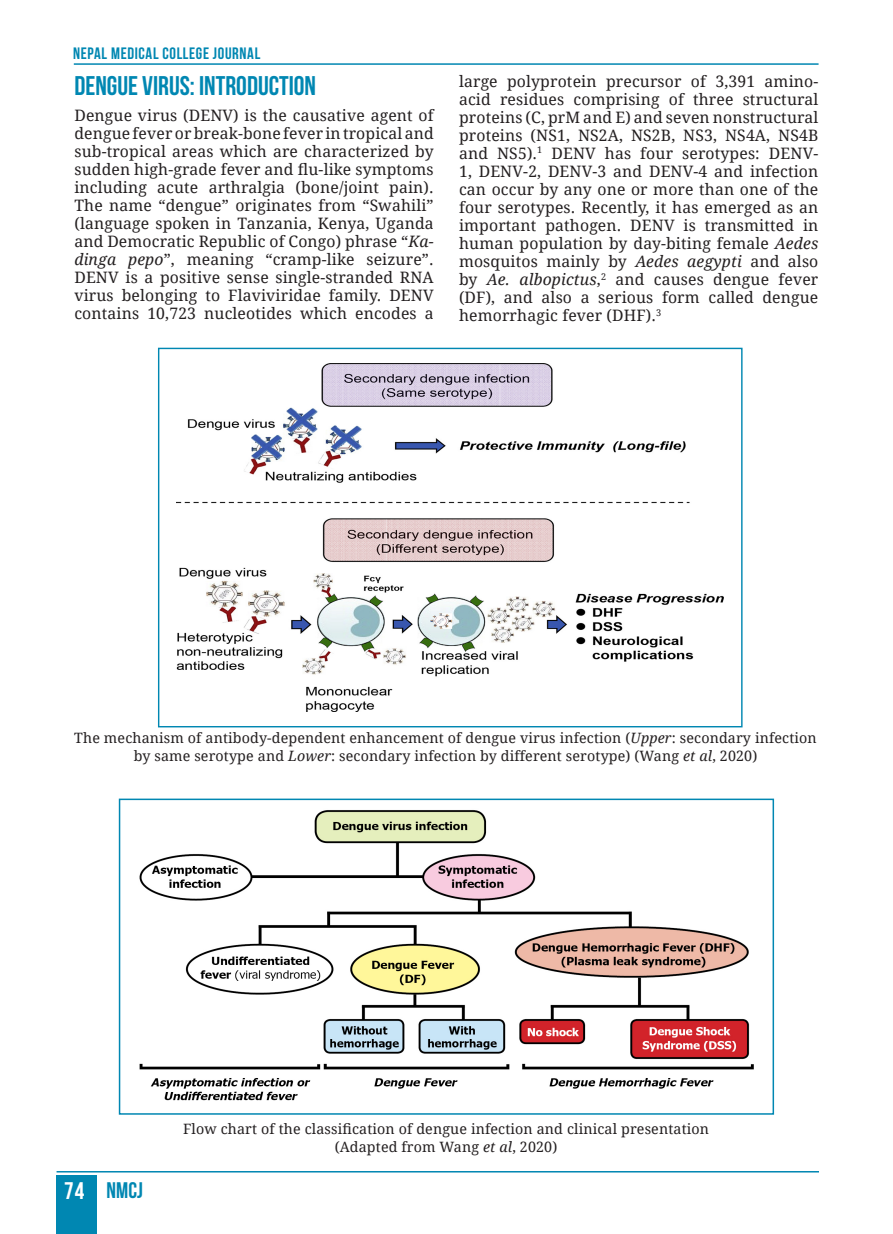
<style>
.page{position:relative;width:893px;height:1234px;background:#fff}
.page>*{position:absolute;margin:0;border:0;box-sizing:border-box;transform-origin:0 0}
.subhead{font:700 27px "Bebas Neue";color:#0087b2}
.t1{font:700 22.5px "Bebas Neue";color:#0087b2}
.t2{font:700 16.5px "Bebas Neue";letter-spacing:.04em;color:#0087b2}
.MAIN_TEXT_PARA{font:15.75px/18px "Droid Serif";letter-spacing:.01em;color:#231f20;text-align:justify}
.MAIN_TEXT_PARA-2{font:14.25px/18px "Droid Serif";letter-spacing:.01em;color:#231f20;text-align:center}
.s1{font-style:italic}
.s2{font-size:24px;color:#fff}
</style>
<div class="page">
<hr style="left:74px;top:63px;width:745px;height:2px;background:#0087b2">
<div style="left:57px;top:1174px;width:40px;height:59px;background:#0087b2"></div>
<hr style="left:57px;top:1170px;width:762px;height:2px;background:#0087b2">
<img style="left:177px;top:363px;width:546px;height:348px">
<img style="left:139px;top:810px;width:615px;height:291px">
<div style="left:119px;top:798px;width:655px;height:316px;border:2px solid #0087b2"></div>
<p class="t2" style="left:73px;top:44px;width:189px">NEPAL MEDICAL COLLEGE JOURNAL</p>
<p class="subhead" style="left:74px;top:71px;width:243px">DENGUE VIRUS: INTRODUCTION</p>
<p class="MAIN_TEXT_PARA" style="left:74px;top:106px;width:361px">Dengue virus (DENV) is the causative agent of dengue fever or break-bone fever in tropical and sub-tropical areas which are characterized by sudden high-grade fever and flu-like symptoms including acute arthralgia (bone/joint pain).<br>The name “dengue” originates from “Swahili” (language spoken in Tanzania, Kenya, Uganda and Democratic Republic of Congo) phrase “<span class="s1">Ka&shy;dinga pepo</span>”, meaning “cramp-like seizure”.<br>DENV is a positive sense single-stranded RNA virus belonging to Flaviviridae family. DENV contains 10,723 nucleotides which encodes a</p>
<p class="MAIN_TEXT_PARA" style="left:459px;top:71px;width:361px">large polyprotein precursor of 3,391 amino&shy;acid residues comprising of three structural proteins (C, prM and E) and seven nonstructural proteins (NS1, NS2A, NS2B, NS3, NS4A, NS4B and NS5).<sup>1</sup> DENV has four serotypes: DENV-1, DENV-2, DENV-3 and DENV-4 and infection can occur by any one or more than one of the four serotypes. Recently, it has emerged as an important pathogen. DENV is transmitted in human population by day-biting female <span class="s1">Aedes </span>mosquitos mainly by <span class="s1">Aedes aegypti</span> and also by <span class="s1">Ae. albopictus</span>,<sup>2</sup> and causes dengue fever (DF), and also a serious form called dengue hemorrhagic fever (DHF).<sup>3</sup></p>
<p class="MAIN_TEXT_PARA-2" style="left:74px;top:728px;width:744px">The mechanism of antibody-dependent enhancement of dengue virus infection (<span class="s1">Upper</span>: secondary infection by same serotype and <span class="s1">Lower</span>: secondary infection by different serotype) (Wang <span class="s1">et al</span>, 2020)</p>
<h2 class="t1" style="left:64px;top:1177px;width:80px"><span class="s2">74</span> NMCJ</h2>
<p class="MAIN_TEXT_PARA-2" style="left:183px;top:1118px;width:528px">Flow chart of the classification of dengue infection and clinical presentation</p>
<p class="MAIN_TEXT_PARA-2" style="left:335px;top:1136px;width:224px">(Adapted from Wang <span class="s1">et al</span>, 2020)</p>
</div>
